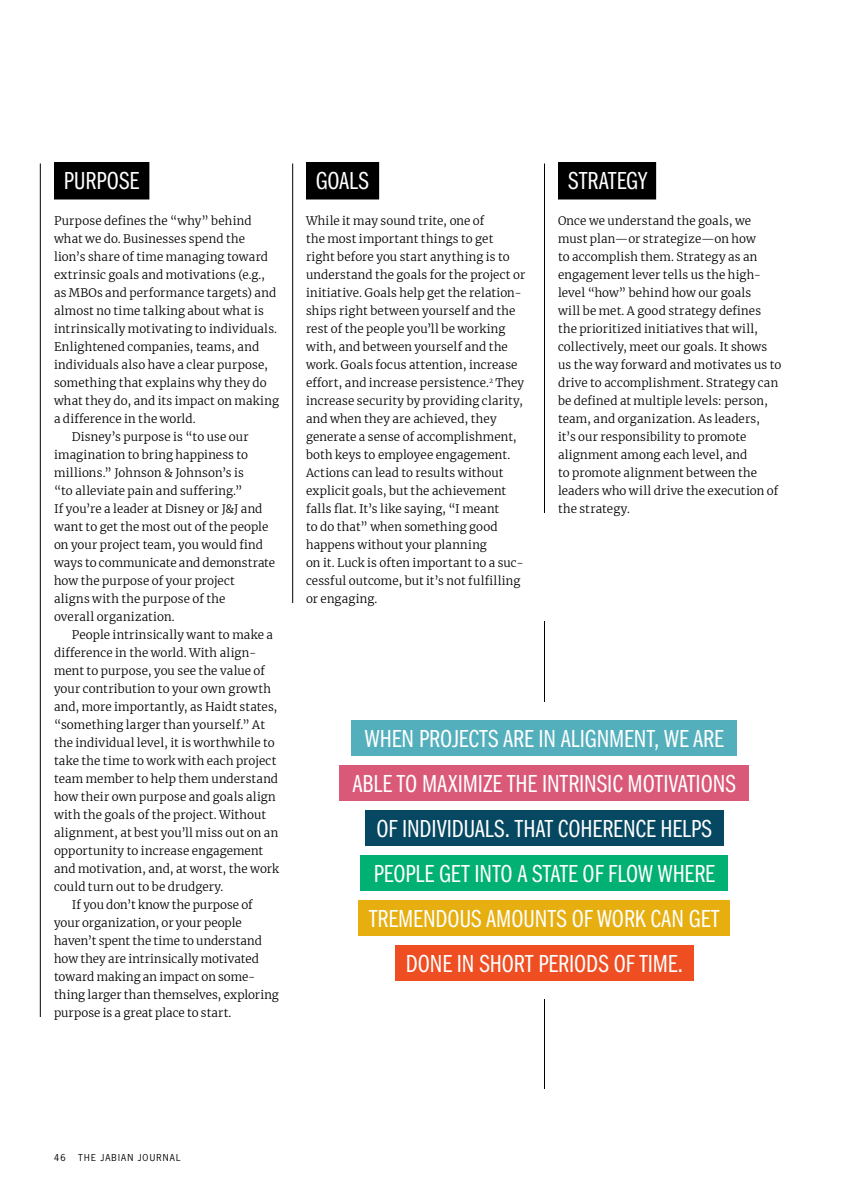
<style>
.page{position:relative;width:864px;height:1188px;background:#fff}
.page>*{position:absolute;margin:0;border:0;box-sizing:border-box;transform-origin:0 0}
.t1{font:25.5px/45px "ITC Franklin Gothic Std Bk Cp";color:#fff;text-align:center}
.t2{font:300 11.7px/18px "Merriweather";letter-spacing:.01em;color:#000}
.t3{font:9px "News Gothic Std";letter-spacing:.135em;color:#000}
</style>
<div class="page">
<div style="left:352px;top:720px;width:385px;height:36px;background:#53afbc"></div>
<div style="left:340px;top:765px;width:409px;height:36px;background:#da5978"></div>
<div style="left:365px;top:810px;width:359px;height:36px;background:#064862"></div>
<div style="left:361px;top:855px;width:367px;height:36px;background:#01b173"></div>
<div style="left:358px;top:900px;width:372px;height:36px;background:#e6ae0f"></div>
<div style="left:395px;top:945px;width:299px;height:36px;background:#ef4e22"></div>
<div style="left:54px;top:162px;width:95px;height:37px;background:#000"></div>
<div style="left:306px;top:162px;width:73px;height:37px;background:#000"></div>
<div style="left:558px;top:162px;width:98px;height:37px;background:#000"></div>
<hr style="left:40px;top:164px;width:1px;height:853px;background:#000">
<hr style="left:544px;top:621px;width:1px;height:81px;background:#000">
<hr style="left:544px;top:999px;width:1px;height:90px;background:#000">
<hr style="left:292px;top:164px;width:1px;height:439px;background:#000">
<hr style="left:544px;top:164px;width:1px;height:349px;background:#000">
<h1 class="t1" style="left:64px;top:159px;width:77px">PURPOSE</h1>
<p class="t2" style="left:54px;top:211px;width:199px">Purpose defines the “why” behind</p>
<p class="t2" style="left:54px;top:229px;width:192px">what we do. Businesses spend the</p>
<p class="t2" style="left:54px;top:247px;width:216px">lion’s share of time managing toward</p>
<p class="t2" style="left:54px;top:265px;width:212px">extrinsic goals and motivations (e.g.,</p>
<p class="t2" style="left:54px;top:283px;width:224px">as MBOs and performance targets) and</p>
<p class="t2" style="left:54px;top:301px;width:211px">almost no time talking about what is</p>
<p class="t2" style="left:54px;top:319px;width:225px">intrinsically motivating to individuals.</p>
<p class="t2" style="left:54px;top:337px;width:207px">Enlightened companies, teams, and</p>
<p class="t2" style="left:54px;top:355px;width:215px">individuals also have a clear purpose,</p>
<p class="t2" style="left:54px;top:373px;width:214px">something that explains why they do</p>
<p class="t2" style="left:54px;top:391px;width:226px">what they do, and its impact on making</p>
<p class="t2" style="left:54px;top:409px;width:143px">a difference in the world.</p>
<p class="t2" style="left:72px;top:427px;width:178px">Disney’s purpose is “to use our</p>
<p class="t2" style="left:54px;top:445px;width:196px">imagination to bring happiness to</p>
<p class="t2" style="left:54px;top:463px;width:192px">millions.” Johnson &amp; Johnson’s is</p>
<p class="t2" style="left:54px;top:481px;width:190px">“to alleviate pain and suffering.”</p>
<p class="t2" style="left:54px;top:499px;width:210px">If you’re a leader at Disney or J&amp;J and</p>
<p class="t2" style="left:54px;top:517px;width:216px">want to get the most out of the people</p>
<p class="t2" style="left:54px;top:535px;width:210px">on your project team, you would find</p>
<p class="t2" style="left:54px;top:553px;width:223px">ways to communicate and demonstrate</p>
<p class="t2" style="left:54px;top:571px;width:183px">how the purpose of your project</p>
<p class="t2" style="left:54px;top:589px;width:173px">aligns with the purpose of the</p>
<p class="t2" style="left:54px;top:607px;width:122px">overall organization.</p>
<p class="t2" style="left:72px;top:625px;width:203px">People intrinsically want to make a</p>
<p class="t2" style="left:54px;top:643px;width:204px">difference in the world. With align-</p>
<p class="t2" style="left:54px;top:661px;width:213px">ment to purpose, you see the value of</p>
<p class="t2" style="left:54px;top:679px;width:219px">your contribution to your own growth</p>
<p class="t2" style="left:54px;top:697px;width:225px">and, more importantly, as Haidt states,</p>
<p class="t2" style="left:54px;top:715px;width:213px">“something larger than yourself.” At</p>
<p class="t2" style="left:54px;top:733px;width:222px">the individual level, it is worthwhile to</p>
<p class="t2" style="left:54px;top:751px;width:224px">take the time to work with each project</p>
<p class="t2" style="left:54px;top:769px;width:226px">team member to help them understand</p>
<p class="t2" style="left:54px;top:787px;width:223px">how their own purpose and goals align</p>
<p class="t2" style="left:54px;top:805px;width:214px">with the goals of the project. Without</p>
<p class="t2" style="left:54px;top:823px;width:226px">alignment, at best you’ll miss out on an</p>
<p class="t2" style="left:54px;top:841px;width:211px">opportunity to increase engagement</p>
<p class="t2" style="left:54px;top:859px;width:226px">and motivation, and, at worst, the work</p>
<p class="t2" style="left:54px;top:877px;width:171px">could turn out to be drudgery.</p>
<p class="t2" style="left:72px;top:895px;width:182px">If you don’t know the purpose of</p>
<p class="t2" style="left:54px;top:913px;width:189px">your organization, or your people</p>
<p class="t2" style="left:54px;top:931px;width:209px">haven’t spent the time to understand</p>
<p class="t2" style="left:54px;top:949px;width:206px">how they are intrinsically motivated</p>
<p class="t2" style="left:54px;top:967px;width:203px">toward making an impact on some-</p>
<p class="t2" style="left:54px;top:985px;width:226px">thing larger than themselves, exploring</p>
<p class="t2" style="left:54px;top:1003px;width:179px">purpose is a great place to start.</p>
<h1 class="t1" style="left:316px;top:159px;width:55px">GOALS</h1>
<p class="t2" style="left:306px;top:211px;width:221px">While it may sound trite, one of<br>the most important things to get<br>right before you start anything is to understand the goals for the project or initiative. Goals help get the relation&shy;ships right between yourself and the rest of the people you’ll be working with, and between yourself and the work. Goals focus attention, increase effort, and increase persistence.<sup>2</sup> They increase security by providing clarity, and when they are achieved, they generate a sense of accomplishment, both keys to employee engagement.<br>Actions can lead to results without explicit goals, but the achievement falls flat. It’s like saying, “I meant<br>to do that” when something good happens without your planning<br>on it. Luck is often important to a suc&shy;cessful outcome, but it’s not fulfilling or engaging.</p>
<h1 class="t1" style="left:568px;top:159px;width:80px">STRATEGY</h1>
<p class="t2" style="left:558px;top:211px;width:225px">Once we understand the goals, we must plan—or strategize—on how<br>to accomplish them. Strategy as an engagement lever tells us the high&shy;level “how” behind how our goals<br>will be met. A good strategy defines the prioritized initiatives that will, collectively, meet our goals. It shows us the way forward and motivates us to drive to accomplishment. Strategy can be defined at multiple levels: person, team, and organization. As leaders,<br>it’s our responsibility to promote alignment among each level, and<br>to promote alignment between the leaders who will drive the execution of the strategy.</p>
<h1 class="t1" style="left:353px;top:717px;width:384px">WHEN PROJECTS ARE IN ALIGNMENT, WE ARE ABLE TO MAXIMIZE THE INTRINSIC MOTIVATIONS OF INDIVIDUALS. THAT COHERENCE HELPS PEOPLE GET INTO A STATE OF FLOW WHERE TREMENDOUS AMOUNTS OF WORK CAN GET DONE IN SHORT PERIODS OF TIME.</h1>
<p class="t3" style="left:54px;top:1152px;width:13px">46</p>
<p class="t3" style="left:78px;top:1152px;width:104px">THE JABIAN JOURNAL</p>
</div>
